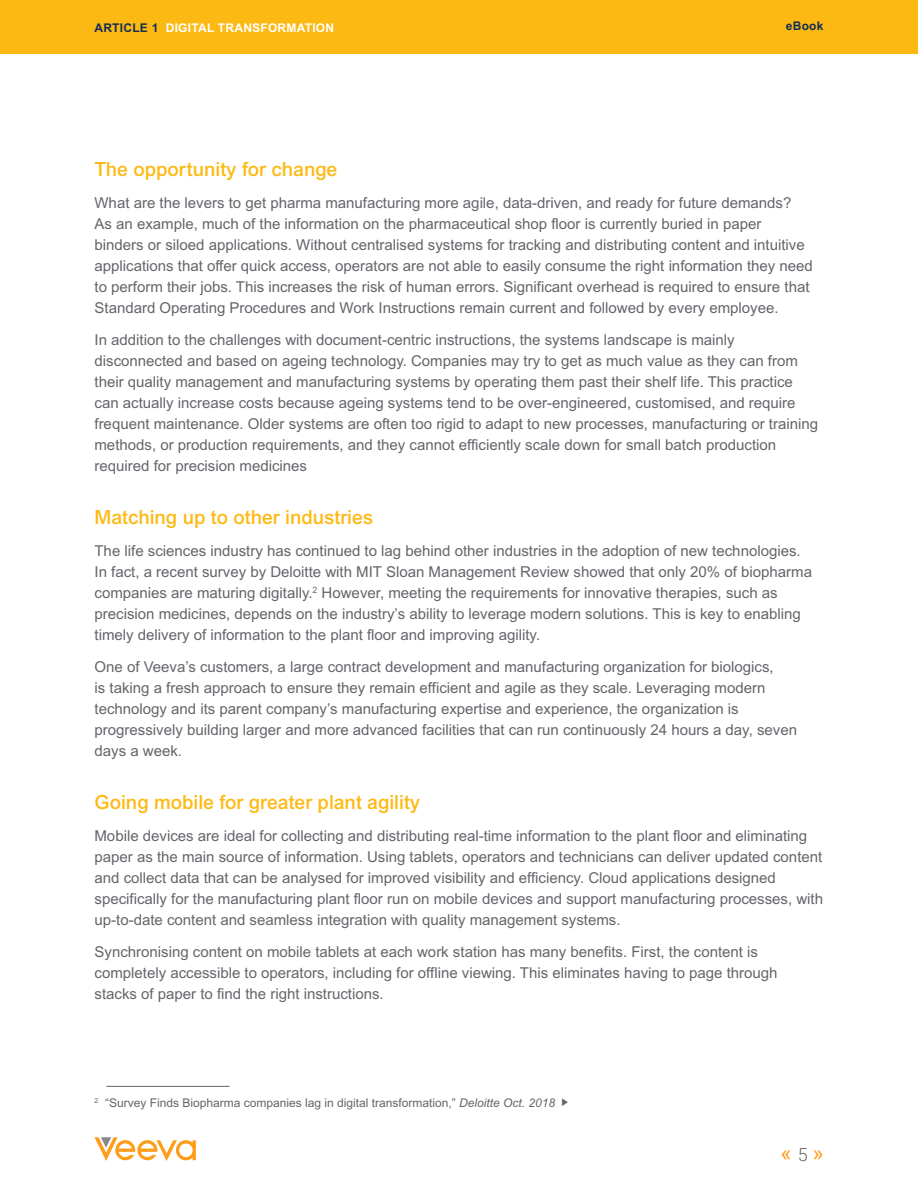
<style>
.page{position:relative;width:918px;height:1188px;background:#fff}
.page>*{position:absolute;margin:0;border:0;box-sizing:border-box;transform-origin:0 0}
.t1{font:22.5px "Roboto";color:#ff9d1b}
.Heading_2{font:500 19.5px "Arial MT Std";color:#fdb913}
.Body{font:15px/21px "Arial MT Std";color:#63656a}
.Footnote{font:12px "Arial MT Std";color:#63656a}
.Heading_1{font:700 12px "Arial MT Std";letter-spacing:.02em;color:#fff}
.Heading_1-2{font:700 12px "Arial MT Std";letter-spacing:.02em;color:#122e53}
.s1{color:#122e53}
.s2{font-style:italic}
.s3{font-weight:300;font-size:18px;color:#63656a}
</style>
<div class="page">
<svg style="left:94px;top:1137px;width:102px;height:24px"></svg>
<hr style="left:106px;top:1086px;width:124px;height:1px;background:#64656a">
<div style="left:0;top:0;width:918px;height:54px;background:#fdb913"></div>
<p class="Heading_1" style="left:94px;top:21px;width:241px"><span class="s1">ARTICLE 1</span> DIGITAL TRANSFORMATION</p>
<p class="Heading_1-2" style="left:786px;top:18px;width:39px">eBook</p>
<p class="Heading_2" style="left:94px;top:158px;width:244px">The opportunity for change</p>
<p class="Body" style="left:94px;top:192px;width:720px">What are the levers to get pharma manufacturing more agile, data-driven, and ready for future demands?<br>As an example, much of the information on the pharmaceutical shop floor is currently buried in paper binders or siloed applications. Without centralised systems for tracking and distributing content and intuitive applications that offer quick access, operators are not able to easily consume the right information they need to perform their jobs. This increases the risk of human errors. Significant overhead is required to ensure that Standard Operating Procedures and Work Instructions remain current and followed by every employee.</p>
<p class="Body" style="left:94px;top:329px;width:725px">In addition to the challenges with document-centric instructions, the systems landscape is mainly disconnected and based on ageing technology. Companies may try to get as much value as they can from their quality management and manufacturing systems by operating them past their shelf life. This practice can actually increase costs because ageing systems tend to be over-engineered, customised, and require frequent maintenance. Older systems are often too rigid to adapt to new processes, manufacturing or training methods, or production requirements, and they cannot efficiently scale down for small batch production required for precision medicines</p>
<p class="Heading_2" style="left:94px;top:506px;width:280px">Matching up to other industries</p>
<p class="Body" style="left:94px;top:540px;width:719px">The life sciences industry has continued to lag behind other industries in the adoption of new technologies.<br>In fact, a recent survey by Deloitte with MIT Sloan Management Review showed that only 20% of biopharma companies are maturing digitally.<sup>2</sup> However, meeting the requirements for innovative therapies, such as precision medicines, depends on the industry’s ability to leverage modern solutions. This is key to enabling timely delivery of information to the plant floor and improving agility.</p>
<p class="Body" style="left:94px;top:656px;width:704px">One of Veeva’s customers, a large contract development and manufacturing organization for biologics,<br>is taking a fresh approach to ensure they remain efficient and agile as they scale. Leveraging modern technology and its parent company’s manufacturing expertise and experience, the organization is progressively building larger and more advanced facilities that can run continuously 24 hours a day, seven days a week.</p>
<p class="Heading_2" style="left:94px;top:791px;width:327px">Going mobile for greater plant agility</p>
<p class="Body" style="left:94px;top:825px;width:730px">Mobile devices are ideal for collecting and distributing real-time information to the plant floor and eliminating paper as the main source of information. Using tablets, operators and technicians can deliver updated content and collect data that can be analysed for improved visibility and efficiency. Cloud applications designed specifically for the manufacturing plant floor run on mobile devices and support manufacturing processes, with up-to-date content and seamless integration with quality management systems.</p>
<p class="Body" style="left:94px;top:941px;width:685px">Synchronising content on mobile tablets at each work station has many benefits. First, the content is completely accessible to operators, including for offline viewing. This eliminates having to page through stacks of paper to find the right instructions.</p>
<p class="Footnote" style="left:94px;top:1096px;width:462px"><sup>2</sup> “Survey Finds Biopharma companies lag in digital transformation,” <span class="s2">Deloitte Oct. 2018</span></p>
<p class="t1" style="left:781px;top:1137px;width:44px">«<span class="s3">5</span>»</p>
</div>
